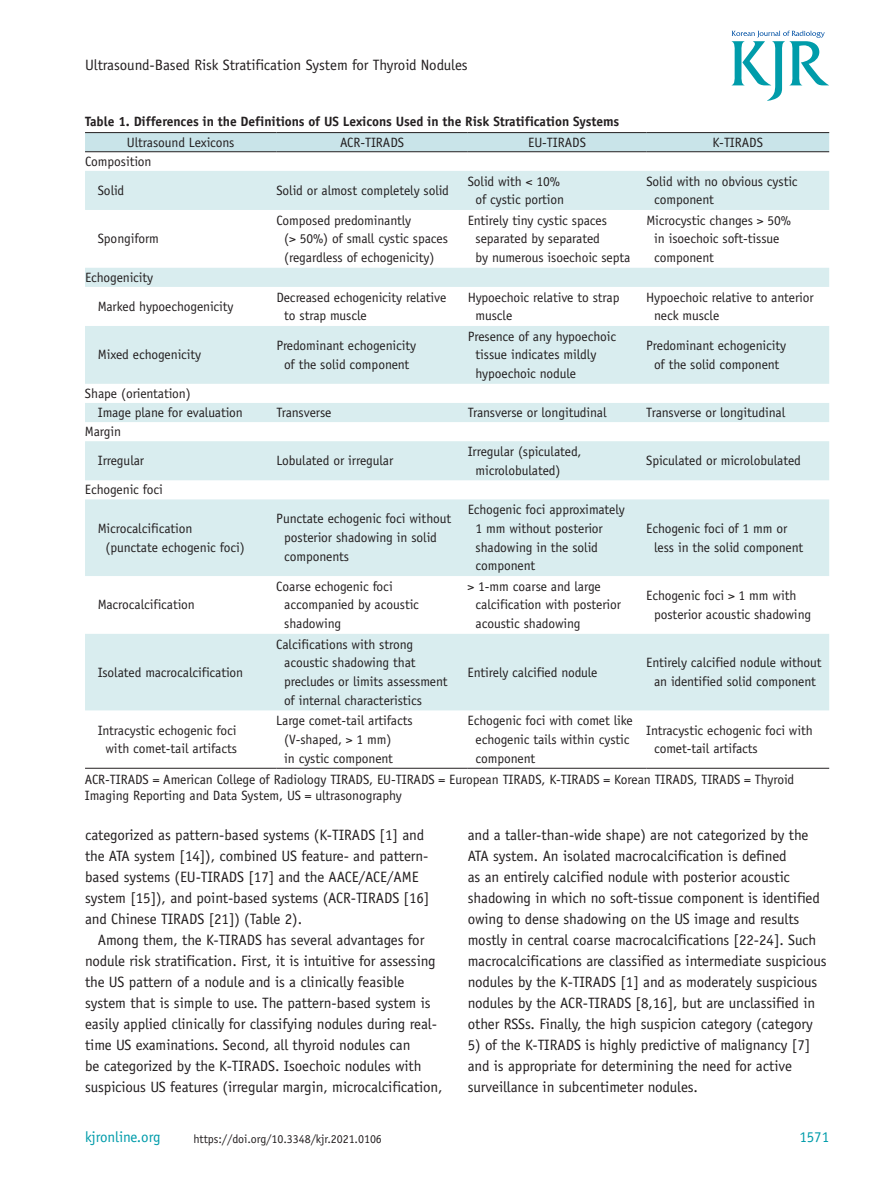
<style>
.page{position:relative;width:893px;height:1191px;background:#fff}
.page>*{position:absolute;margin:0;border:0;box-sizing:border-box;transform-origin:0 0}
.t1{font:15px/21px "Officina Sans Std";letter-spacing:-.005em;color:#231f20}
.t2{font:15px "Officina Sans Std";letter-spacing:-.005em;color:#009caa}
.t3{font:13.5px/18.8px "Officina Sans Std";letter-spacing:-.005em;color:#231f20}
.t4{font:700 13.5px "Officina Sans Std";letter-spacing:-.005em;color:#231f20}
.t5{font:12px "Officina Sans Std";letter-spacing:-.005em;color:#231f20}
</style>
<div class="page">
<svg style="left:732px;top:31px;width:97px;height:70px"></svg>
<div style="left:85px;top:133px;width:744px;height:18px;background:#c9e4e9"></div>
<svg style="left:85px;top:171px;width:744px;height:539px;fill:#d9edef"></svg>
<hr style="left:85px;top:768px;width:191px;height:1px;background:#231f20">
<hr style="left:276px;top:768px;width:192px;height:1px;background:#231f20">
<hr style="left:468px;top:768px;width:178px;height:1px;background:#231f20">
<hr style="left:646px;top:768px;width:183px;height:1px;background:#231f20">
<hr style="left:85px;top:132px;width:191px;height:1px;background:#231f20">
<hr style="left:276px;top:132px;width:192px;height:1px;background:#231f20">
<hr style="left:468px;top:132px;width:178px;height:1px;background:#231f20">
<hr style="left:646px;top:132px;width:183px;height:1px;background:#231f20">
<hr style="left:85px;top:151px;width:191px;height:1px;background:#231f20">
<hr style="left:276px;top:151px;width:192px;height:1px;background:#231f20">
<hr style="left:468px;top:151px;width:178px;height:1px;background:#231f20">
<hr style="left:646px;top:151px;width:183px;height:1px;background:#231f20">
<p class="t1" style="left:85px;top:54px;width:384px">Ultrasound-Based Risk Stratification System for Thyroid Nodules</p>
<p class="t4" style="left:85px;top:113px;width:536px">Table 1. Differences in the Definitions of US Lexicons Used in the Risk Stratification Systems</p>
<p class="t3" style="left:127px;top:133px;width:109px">Ultrasound Lexicons</p>
<p class="t3" style="left:340px;top:133px;width:65px">ACR-TIRADS</p>
<p class="t3" style="left:528px;top:133px;width:59px">EU-TIRADS</p>
<p class="t3" style="left:713px;top:133px;width:52px">K-TIRADS</p>
<p class="t3" style="left:98px;top:147px;width:55px;line-height:29px;text-indent:-13px">Composition<br>Solid</p>
<p class="t3" style="left:276px;top:181px;width:174px">Solid or almost completely solid</p>
<p class="t3" style="left:468px;top:172px;width:98px;text-align:center">Solid with &lt; 10% of cystic portion</p>
<p class="t3" style="left:654px;top:172px;width:145px;text-indent:-8px">Solid with no obvious cystic component</p>
<p class="t3" style="left:98px;top:229px;width:63px">Spongiform</p>
<p class="t3" style="left:98px;top:263px;width:137px;line-height:29.1px;text-indent:-13px">Echogenicity<br>Marked hypoechogenicity</p>
<p class="t3" style="left:284px;top:211px;width:165px;text-indent:-8px">Composed predominantly<br>(&gt; 50%) of small cystic spaces (regardless of echogenicity)</p>
<p class="t3" style="left:476px;top:211px;width:156px;text-indent:-8px">Entirely tiny cystic spaces separated by separated<br>by numerous isoechoic septa</p>
<p class="t3" style="left:654px;top:211px;width:138px;text-indent:-8px">Microcystic changes &gt; 50% in isoechoic soft-tissue component</p>
<p class="t3" style="left:284px;top:288px;width:164px;text-indent:-8px">Decreased echogenicity relative to strap muscle</p>
<p class="t3" style="left:476px;top:288px;width:145px;text-indent:-8px">Hypoechoic relative to strap muscle</p>
<p class="t3" style="left:654px;top:288px;width:161px;text-indent:-8px">Hypoechoic relative to anterior neck muscle</p>
<p class="t3" style="left:98px;top:345px;width:105px">Mixed echogenicity</p>
<p class="t3" style="left:276px;top:336px;width:141px;text-align:center">Predominant echogenicity of the solid component</p>
<p class="t3" style="left:476px;top:327px;width:142px;text-indent:-8px">Presence of any hypoechoic tissue indicates mildly hypoechoic nodule</p>
<p class="t3" style="left:646px;top:336px;width:141px;text-align:center">Predominant echogenicity of the solid component</p>
<p class="t3" style="left:98px;top:384px;width:147px;line-height:19.2px;text-indent:-13px">Shape (orientation)<br>Image plane for evaluation</p>
<p class="t3" style="left:276px;top:403px;width:57px">Transverse</p>
<p class="t3" style="left:468px;top:403px;width:140px">Transverse or longitudinal</p>
<p class="t3" style="left:646px;top:403px;width:140px">Transverse or longitudinal</p>
<p class="t3" style="left:98px;top:417px;width:48px;line-height:29.1px;text-indent:-13px">Margin<br>Irregular</p>
<p class="t3" style="left:276px;top:451px;width:119px">Lobulated or irregular</p>
<p class="t3" style="left:475px;top:442px;width:107px;text-indent:-8px">Irregular (spiculated, microlobulated)</p>
<p class="t3" style="left:646px;top:451px;width:156px">Spiculated or microlobulated</p>
<p class="t3" style="left:85px;top:480px;width:79px">Echogenic foci</p>
<p class="t3" style="left:106px;top:519px;width:141px;text-indent:-8px">Microcalcification (punctate echogenic foci)</p>
<p class="t3" style="left:284px;top:509px;width:168px;text-indent:-8px">Punctate echogenic foci without posterior shadowing in solid components</p>
<p class="t3" style="left:475px;top:500px;width:151px;text-indent:-8px">Echogenic foci approximately<br>1 mm without posterior shadowing in the solid component</p>
<p class="t3" style="left:654px;top:519px;width:151px;text-indent:-8px">Echogenic foci of 1 mm or less in the solid component</p>
<p class="t3" style="left:98px;top:595px;width:99px">Macrocalcification</p>
<p class="t3" style="left:98px;top:663px;width:147px">Isolated macrocalcification</p>
<p class="t3" style="left:284px;top:577px;width:136px;text-indent:-8px">Coarse echogenic foci accompanied by acoustic shadowing</p>
<p class="t3" style="left:475px;top:577px;width:147px;text-indent:-8px">&gt; 1-mm coarse and large calcification with posterior acoustic shadowing</p>
<p class="t3" style="left:654px;top:586px;width:158px;text-indent:-8px">Echogenic foci &gt; 1 mm with posterior acoustic shadowing</p>
<p class="t3" style="left:284px;top:634px;width:165px;text-indent:-8px">Calcifications with strong acoustic shadowing that precludes or limits assessment of internal characteristics</p>
<p class="t3" style="left:468px;top:663px;width:131px">Entirely calcified nodule</p>
<p class="t3" style="left:646px;top:653px;width:177px;text-align:center">Entirely calcified nodule without an identified solid component</p>
<p class="t3" style="left:98px;top:720px;width:141px;text-align:center">Intracystic echogenic foci with comet-tail artifacts</p>
<p class="t3" style="left:284px;top:711px;width:130px;text-indent:-8px">Large comet-tail artifacts (V-shaped, &gt; 1 mm)<br>in cystic component</p>
<p class="t3" style="left:475px;top:711px;width:159px;text-indent:-8px">Echogenic foci with comet like echogenic tails within cystic component</p>
<p class="t3" style="left:654px;top:720px;width:160px;text-indent:-8px">Intracystic echogenic foci with comet-tail artifacts</p>
<p class="t3" style="left:85px;top:771px;width:711px;line-height:16.2px">ACR-TIRADS = American College of Radiology TIRADS, EU-TIRADS = European TIRADS, K-TIRADS = Korean TIRADS, TIRADS = Thyroid<br>Imaging Reporting and Data System, US = ultrasonography</p>
<p class="t1" style="left:85px;top:824px;width:346px">categorized as pattern-based systems (K-TIRADS [1] and the ATA system [14]), combined US feature- and pattern&shy;based systems (EU-TIRADS [17] and the AACE/ACE/AME system [15]), and point-based systems (ACR-TIRADS [16] and Chinese TIRADS [21]) (Table 2).</p>
<p class="t1" style="left:85px;top:929px;width:359px;text-indent:13px">Among them, the K-TIRADS has several advantages for nodule risk stratification. First, it is intuitive for assessing the US pattern of a nodule and is a clinically feasible system that is simple to use. The pattern-based system is easily applied clinically for classifying nodules during real&shy;time US examinations. Second, all thyroid nodules can<br>be categorized by the K-TIRADS. Isoechoic nodules with suspicious US features (irregular margin, microcalcification,</p>
<p class="t2" style="left:85px;top:1128px;width:77px">kjronline.org</p>
<p class="t5" style="left:194px;top:1132px;width:190px">https://doi.org/10.3348/kjr.2021.0106</p>
<p class="t1" style="left:468px;top:824px;width:360px">and a taller-than-wide shape) are not categorized by the ATA system. An isolated macrocalcification is defined<br>as an entirely calcified nodule with posterior acoustic shadowing in which no soft-tissue component is identified owing to dense shadowing on the US image and results mostly in central coarse macrocalcifications [22-24]. Such macrocalcifications are classified as intermediate suspicious nodules by the K-TIRADS [1] and as moderately suspicious nodules by the ACR-TIRADS [8,16], but are unclassified in other RSSs. Finally, the high suspicion category (category</p>
<p class="t1" style="left:468px;top:1034px;width:344px">5) of the K-TIRADS is highly predictive of malignancy [7] and is appropriate for determining the need for active surveillance in subcentimeter nodules.</p>
<p class="t2" style="left:799px;top:1128px;width:31px">1571</p>
</div>
